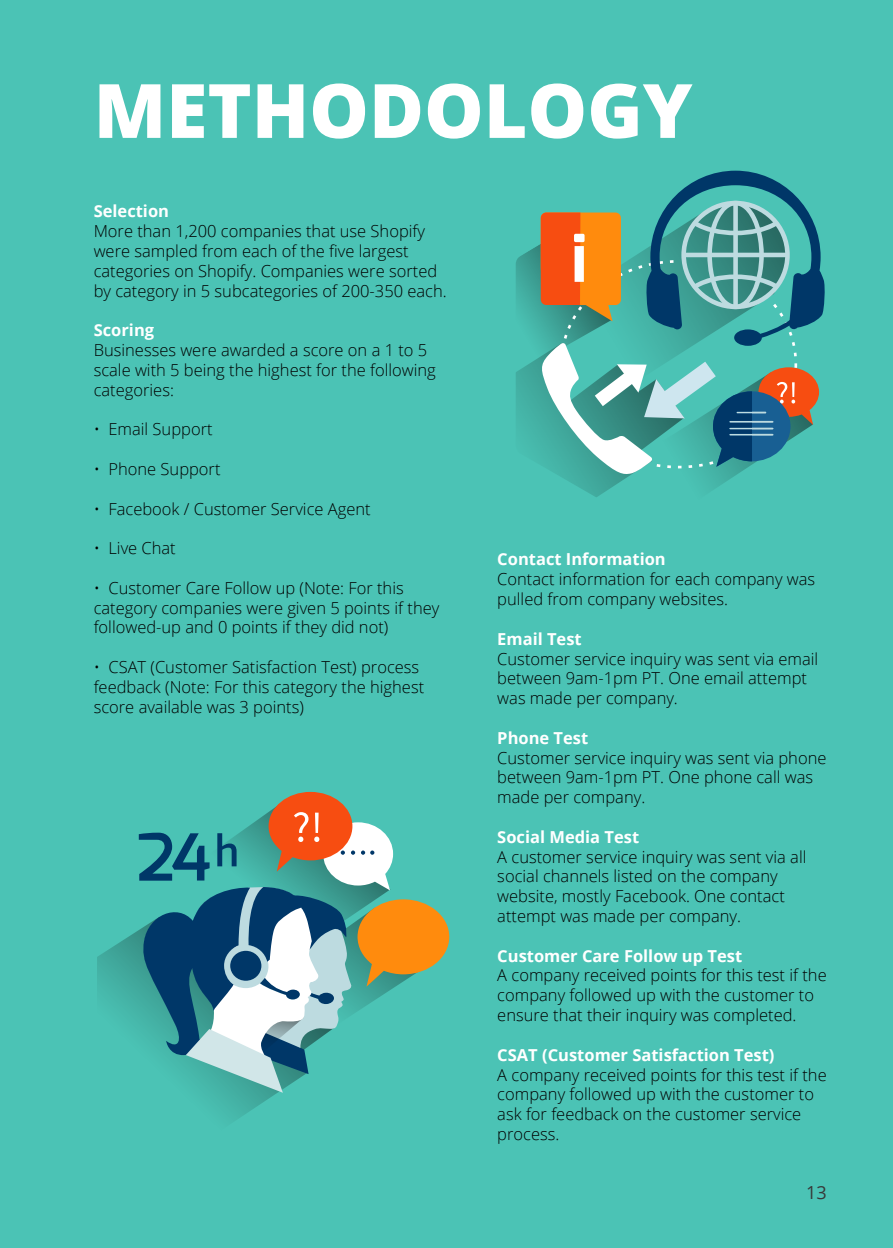
<style>
.page{position:relative;width:893px;height:1248px;background:#4bc3b5}
.page>*{position:absolute;margin:0;border:0;box-sizing:border-box;transform-origin:0 0}
.t1{font:800 75px "Open Sans";color:#fff}
.t2{font:18px "Open Sans";color:#373838}
.t3{font:300 16.5px/19.8px "Open Sans";color:#000}
.t4{font:700 16.5px "Open Sans";color:#fff}
</style>
<div class="page">
<svg style="left:516px;top:171px;width:309px;height:326px"></svg>
<svg style="left:97px;top:930px;width:186px;height:188px"></svg>
<svg style="left:139px;top:792px;width:310px;height:300px"></svg>
<h1 class="t1" style="left:94px;top:54px;width:600px">METHODOLOGY</h1>
<p class="t4" style="left:94px;top:200px;width:77px">Selection</p>
<p class="t3" style="left:94px;top:221px;width:355px">More than 1,200 companies that use Shopify were sampled from each of the five largest categories on Shopify. Companies were sorted by category in 5 subcategories of 200-350 each.</p>
<p class="t4" style="left:94px;top:319px;width:62px">Scoring</p>
<p class="t3" style="left:94px;top:340px;width:344px">Businesses were awarded a score on a 1 to 5 scale with 5 being the highest for the following categories:</p>
<p class="t3" style="left:94px;top:419px;width:120px">• Email Support</p>
<p class="t3" style="left:94px;top:458px;width:128px">• Phone Support</p>
<p class="t3" style="left:94px;top:498px;width:279px">• Facebook / Customer Service Agent</p>
<p class="t3" style="left:94px;top:538px;width:84px">• Live Chat</p>
<p class="t3" style="left:94px;top:577px;width:347px">• Customer Care Follow up (Note: For this category companies were given 5 points if they followed-up and 0 points if they did not)</p>
<p class="t3" style="left:94px;top:656px;width:332px">• CSAT (Customer Satisfaction Test) process feedback (Note: For this category the highest score available was 3 points)</p>
<p class="t4" style="left:497px;top:548px;width:170px">Contact Information</p>
<p class="t3" style="left:497px;top:569px;width:319px">Contact information for each company was pulled from company websites.</p>
<p class="t4" style="left:497px;top:627px;width:86px">Email Test</p>
<p class="t3" style="left:497px;top:648px;width:322px">Customer service inquiry was sent via email between 9am-1pm PT. One email attempt was made per company.</p>
<p class="t4" style="left:497px;top:726px;width:92px">Phone Test</p>
<p class="t3" style="left:497px;top:747px;width:331px">Customer service inquiry was sent via phone between 9am-1pm PT. One phone call was made per company.</p>
<p class="t4" style="left:497px;top:825px;width:143px">Social Media Test</p>
<p class="t3" style="left:497px;top:846px;width:311px">A customer service inquiry was sent via all social channels listed on the company website, mostly Facebook. One contact attempt was made per company.</p>
<p class="t4" style="left:497px;top:944px;width:246px">Customer Care Follow up Test</p>
<p class="t3" style="left:497px;top:965px;width:331px">A company received points for this test if the company followed up with the customer to ensure that their inquiry was completed.</p>
<p class="t4" style="left:497px;top:1043px;width:279px">CSAT (Customer Satisfaction Test)</p>
<p class="t3" style="left:497px;top:1064px;width:331px">A company received points for this test if the company followed up with the customer to ask for feedback on the customer service process.</p>
<p class="t2" style="left:806px;top:1180px;width:22px">13</p>
</div>
